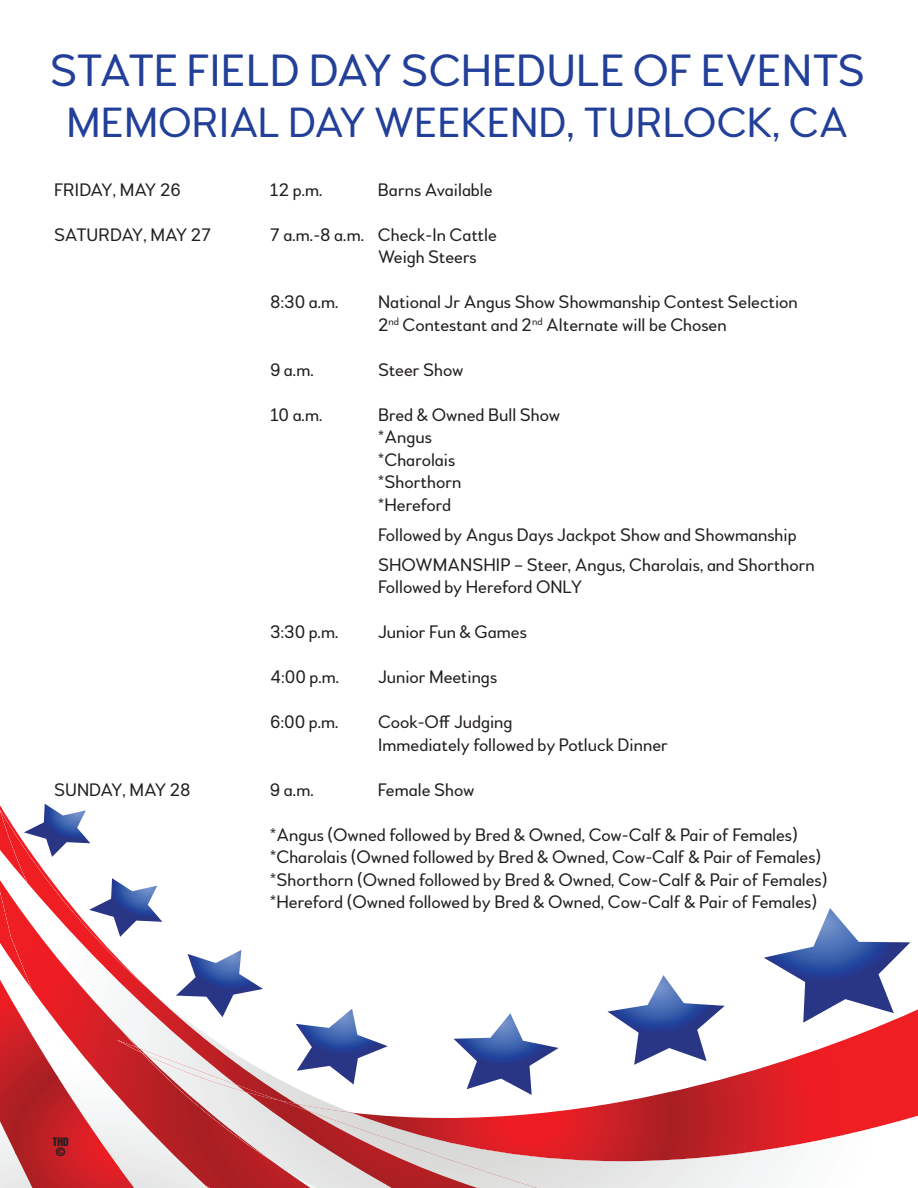
<style>
.page{position:relative;width:918px;height:1188px;background:#fff}
.page>*{position:absolute;margin:0;border:0;box-sizing:border-box;transform-origin:0 0}
.t1{font:45px "Woodford Bourne";color:#223f99}
.t2{font:42px "Woodford Bourne";color:#223f99}
.t3{font:18px "Woodford Bourne";color:#231f20}
.t4{font:extra-condensed 12px "Helvetica";color:#231f20}
</style>
<div class="page">
<svg style="left:609px;top:1009px;width:309px;height:95px"></svg>
<svg style="left:559px;top:1104px;width:359px;height:84px"></svg>
<svg style="left:764px;top:908px;width:146px;height:115px"></svg>
<svg style="left:607px;top:975px;width:118px;height:90px"></svg>
<svg style="left:0;top:804px;width:559px;height:384px"></svg>
<p class="t1" style="left:50px;top:44px;width:817px">STATE FIELD DAY SCHEDULE OF EVENTS</p>
<p class="t2" style="left:66px;top:97px;width:784px">MEMORIAL DAY WEEKEND, TURLOCK, CA</p>
<p class="t3" style="left:54px;top:179px;width:128px">FRIDAY, MAY 26</p>
<p class="t3" style="left:270px;top:179px;width:54px">12 p.m.</p>
<p class="t3" style="left:378px;top:179px;width:116px">Barns Available</p>
<p class="t3" style="left:54px;top:224px;width:159px">SATURDAY, MAY 27</p>
<p class="t3" style="left:270px;top:224px;width:228px">7 a.m.-8 a.m. Check-In Cattle</p>
<p class="t3" style="left:378px;top:246px;width:100px">Weigh Steers</p>
<p class="t3" style="left:270px;top:291px;width:70px">8:30 a.m.</p>
<p class="t3" style="left:378px;top:291px;width:421px">National Jr Angus Show Showmanship Contest Selection</p>
<p class="t3" style="left:378px;top:314px;width:350px">2<sup>nd</sup> Contestant and 2<sup>nd</sup> Alternate will be Chosen</p>
<p class="t3" style="left:270px;top:359px;width:45px">9 a.m.</p>
<p class="t3" style="left:378px;top:359px;width:87px">Steer Show</p>
<p class="t3" style="left:270px;top:404px;width:54px">10 a.m.</p>
<p class="t3" style="left:378px;top:404px;width:184px">Bred &amp; Owned Bull Show</p>
<p class="t3" style="left:378px;top:426px;width:55px">*Angus</p>
<p class="t3" style="left:378px;top:449px;width:79px">*Charolais</p>
<p class="t3" style="left:378px;top:471px;width:85px">*Shorthorn</p>
<p class="t3" style="left:378px;top:494px;width:75px">*Hereford</p>
<p class="t3" style="left:378px;top:524px;width:420px">Followed by Angus Days Jackpot Show and Showmanship</p>
<p class="t3" style="left:378px;top:554px;width:438px">SHOWMANSHIP – Steer, Angus, Charolais, and Shorthorn</p>
<p class="t3" style="left:378px;top:576px;width:206px">Followed by Hereford ONLY</p>
<p class="t3" style="left:270px;top:621px;width:70px">3:30 p.m.</p>
<p class="t3" style="left:378px;top:621px;width:150px">Junior Fun &amp; Games</p>
<p class="t3" style="left:270px;top:666px;width:71px">4:00 p.m.</p>
<p class="t3" style="left:378px;top:666px;width:121px">Junior Meetings</p>
<p class="t3" style="left:270px;top:711px;width:70px">6:00 p.m.</p>
<p class="t3" style="left:378px;top:711px;width:136px">Cook-Off Judging</p>
<p class="t3" style="left:378px;top:734px;width:291px">Immediately followed by Potluck Dinner</p>
<p class="t3" style="left:54px;top:779px;width:138px">SUNDAY, MAY 28</p>
<p class="t3" style="left:270px;top:779px;width:45px">9 a.m.</p>
<p class="t3" style="left:378px;top:779px;width:98px">Female Show</p>
<p class="t3" style="left:270px;top:824px;width:529px">*Angus (Owned followed by Bred &amp; Owned, Cow-Calf &amp; Pair of Females)</p>
<p class="t3" style="left:270px;top:846px;width:553px">*Charolais (Owned followed by Bred &amp; Owned, Cow-Calf &amp; Pair of Females)</p>
<p class="t3" style="left:270px;top:869px;width:559px">*Shorthorn (Owned followed by Bred &amp; Owned, Cow-Calf &amp; Pair of Females)</p>
<p class="t3" style="left:270px;top:891px;width:549px">*Hereford (Owned followed by Bred &amp; Owned, Cow-Calf &amp; Pair of Females)</p>
<p class="t4" style="left:52px;top:1134px;width:18px">THD</p>
<p class="t4" style="left:56px;top:1144px;width:11px">©</p>
</div>
